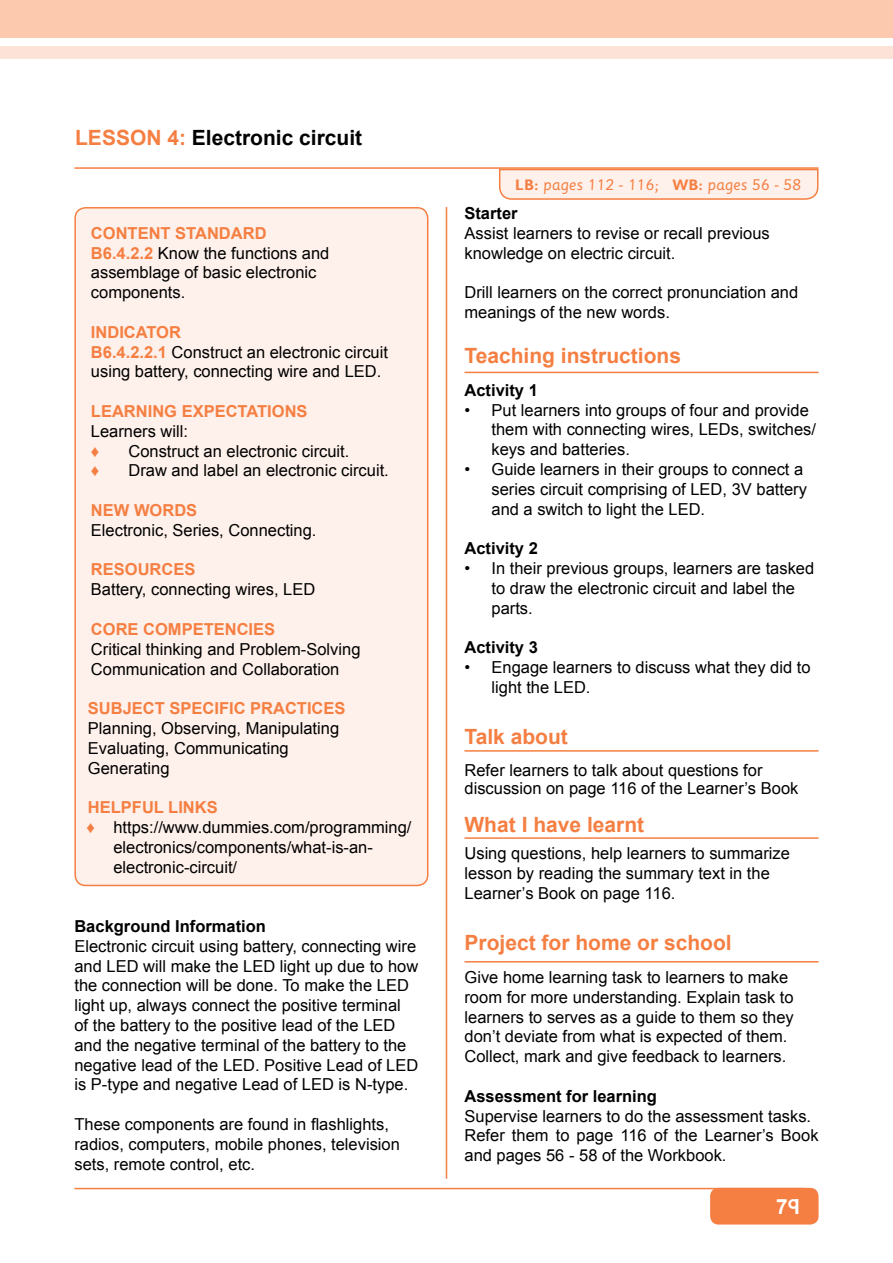
<style>
.page{position:relative;width:893px;height:1263px;background:#fff}
.page>*{position:absolute;margin:0;border:0;box-sizing:border-box;transform-origin:0 0}
.t1{font:700 21px "Arial";color:#f57f42}
.t2{font:700 21px "Arial";color:#000}
.t3{font:700 21px "Preschool";color:#fff}
.t4{font:16.5px/19.8px "Arial";color:#000}
.t5{font:700 16.5px "Arial";color:#f57f42}
.t6{font:700 16.5px "Arial";color:#000}
.t7{font:16.5px "Arial";color:#f57f42}
.t8{font:15px "Sassoon Primary";color:#f57f42}
.s1{color:#f57f42}
.s2{font-weight:700;color:#f57f42}
.s3{font-family:"Sassoon Infant Std";font-weight:700}
</style>
<div class="page">
<div style="left:0;top:0;width:893px;height:37px;background:#fcc9af"></div>
<div style="left:0;top:46px;width:893px;height:13px;background:#fde3d7"></div>
<hr style="left:74px;top:1188px;width:730px;height:1px;background:#f57f42">
<div style="left:710px;top:1188px;width:109px;height:36px;background:#f57f42;border-radius:9px"></div>
<hr style="left:446px;top:207px;width:1px;height:972px;background:#f57f42">
<hr style="left:74px;top:167px;width:745px;height:2px;background:#f57f42">
<div style="left:75px;top:208px;width:353px;height:677px;background:#fef0ea;border-radius:10px"></div>
<div style="left:74px;top:207px;width:354px;height:679px;border:2px solid #f57f42;border-radius:10px"></div>
<svg style="left:498px;top:168px;width:321px;height:32px;background:#fce2d6"></svg>
<hr style="left:464px;top:372px;width:355px;height:1px;background:#f57f42">
<hr style="left:464px;top:837px;width:355px;height:2px;background:#f57f42">
<hr style="left:464px;top:961px;width:355px;height:1px;background:#f57f42">
<hr style="left:464px;top:750px;width:355px;height:2px;background:#f57f42">
<p class="t2" style="left:75px;top:124px;width:289px"><span class="s1">LESSON 4:</span> Electronic circuit</p>
<p class="t4" style="left:91px;top:223px;width:240px"><span class="s2">CONTENT STANDARD<br>B6.4.2.2</span> Know the functions and assemblage of basic electronic components.</p>
<p class="t4" style="left:91px;top:322px;width:299px"><span class="s2">INDICATOR<br>B6.4.2.2.1</span> Construct an electronic circuit using battery, connecting wire and LED.</p>
<p class="t5" style="left:91px;top:400px;width:218px">LEARNING EXPECTATIONS</p>
<p class="t4" style="left:91px;top:421px;width:99px">Learners will:</p>
<p class="t7" style="left:91px;top:440px;width:10px">♦</p>
<p class="t4" style="left:128px;top:441px;width:222px">Construct an electronic circuit.</p>
<p class="t7" style="left:91px;top:460px;width:10px">♦</p>
<p class="t4" style="left:128px;top:461px;width:262px">Draw and label an electronic circuit.</p>
<p class="t5" style="left:91px;top:499px;width:108px">NEW WORDS</p>
<p class="t4" style="left:91px;top:520px;width:227px">Electronic, Series, Connecting.</p>
<p class="t5" style="left:91px;top:559px;width:106px">RESOURCES</p>
<p class="t4" style="left:91px;top:580px;width:226px">Battery, connecting wires, LED</p>
<p class="t5" style="left:91px;top:618px;width:186px">CORE COMPETENCIES</p>
<p class="t4" style="left:91px;top:639px;width:271px">Critical thinking and Problem-Solving<br>Communication and Collaboration</p>
<p class="t5" style="left:88px;top:697px;width:259px">SUBJECT SPECIFIC PRACTICES</p>
<p class="t4" style="left:88px;top:718px;width:253px">Planning, Observing, Manipulating<br>Evaluating, Communicating<br>Generating</p>
<p class="t5" style="left:88px;top:796px;width:131px">HELPFUL LINKS</p>
<p class="t4" style="left:86px;top:817px;width:326px"><span class="s1">♦</span> https://www.dummies.com/programming/</p>
<p class="t4" style="left:113px;top:837px;width:261px">electronics/components/what-is-an-</p>
<p class="t4" style="left:113px;top:857px;width:125px">electronic-circuit/</p>
<p class="t6" style="left:74px;top:915px;width:193px">Background Information</p>
<p class="t4" style="left:74px;top:936px;width:345px">Electronic circuit using battery, connecting wire and LED will make the LED light up due to how the connection will be done. To make the LED light up, always connect the positive terminal of the battery to the positive lead of the LED and the negative terminal of the battery to the negative lead of the LED. Positive Lead of LED is P-type and negative Lead of LED is N-type.</p>
<p class="t4" style="left:74px;top:1114px;width:327px">These components are found in flashlights, radios, computers, mobile phones, television sets, remote control, etc.</p>
<p class="t8" style="left:515px;top:176px;width:288px"><span class="s3">LB:</span> pages 112 - 116; <span class="s3">WB:</span> pages 56 - 58</p>
<p class="t6" style="left:464px;top:202px;width:55px">Starter</p>
<p class="t4" style="left:464px;top:223px;width:307px">Assist learners to revise or recall previous knowledge on electric circuit.</p>
<p class="t4" style="left:464px;top:283px;width:335px">Drill learners on the correct pronunciation and meanings of the new words.</p>
<p class="t1" style="left:464px;top:342px;width:218px">Teaching instructions</p>
<p class="t6" style="left:464px;top:379px;width:75px">Activity 1</p>
<p class="t4" style="left:491px;top:400px;width:326px;text-indent:-27px">• Put learners into groups of four and provide them with connecting wires, LEDs, switches/ keys and batteries.</p>
<p class="t4" style="left:491px;top:459px;width:317px;text-indent:-27px">• Guide learners in their groups to connect a series circuit comprising of LED, 3V battery and a switch to light the LED.</p>
<p class="t6" style="left:464px;top:537px;width:75px">Activity 2</p>
<p class="t4" style="left:491px;top:558px;width:324px;text-indent:-27px">• In their previous groups, learners are tasked to draw the electronic circuit and label the parts.</p>
<p class="t6" style="left:464px;top:636px;width:75px">Activity 3</p>
<p class="t4" style="left:491px;top:657px;width:321px;text-indent:-27px">• Engage learners to discuss what they did to light the LED.</p>
<p class="t1" style="left:464px;top:723px;width:105px">Talk about</p>
<p class="t4" style="left:464px;top:761px;width:335px;line-height:18px">Refer learners to talk about questions for discussion on page 116 of the Learner’s Book</p>
<p class="t1" style="left:464px;top:811px;width:181px">What I have learnt</p>
<p class="t4" style="left:464px;top:844px;width:327px">Using questions, help learners to summarize lesson by reading the summary text in the<br>Learner’s Book on page 116.</p>
<p class="t1" style="left:464px;top:929px;width:269px">Project for home or school</p>
<p class="t4" style="left:464px;top:967px;width:331px">Give home learning task to learners to make room for more understanding. Explain task to learners to serves as a guide to them so they don’t deviate from what is expected of them.<br>Collect, mark and give feedback to learners.</p>
<p class="t6" style="left:464px;top:1085px;width:194px">Assessment for learning</p>
<p class="t4" style="left:464px;top:1106px;width:356px">Supervise learners to do the assessment tasks.<br>Refer them to page 116 of the Learner’s Book and pages 56 - 58 of the Workbook.</p>
<p class="t3" style="left:776px;top:1192px;width:25px">79</p>
</div>
